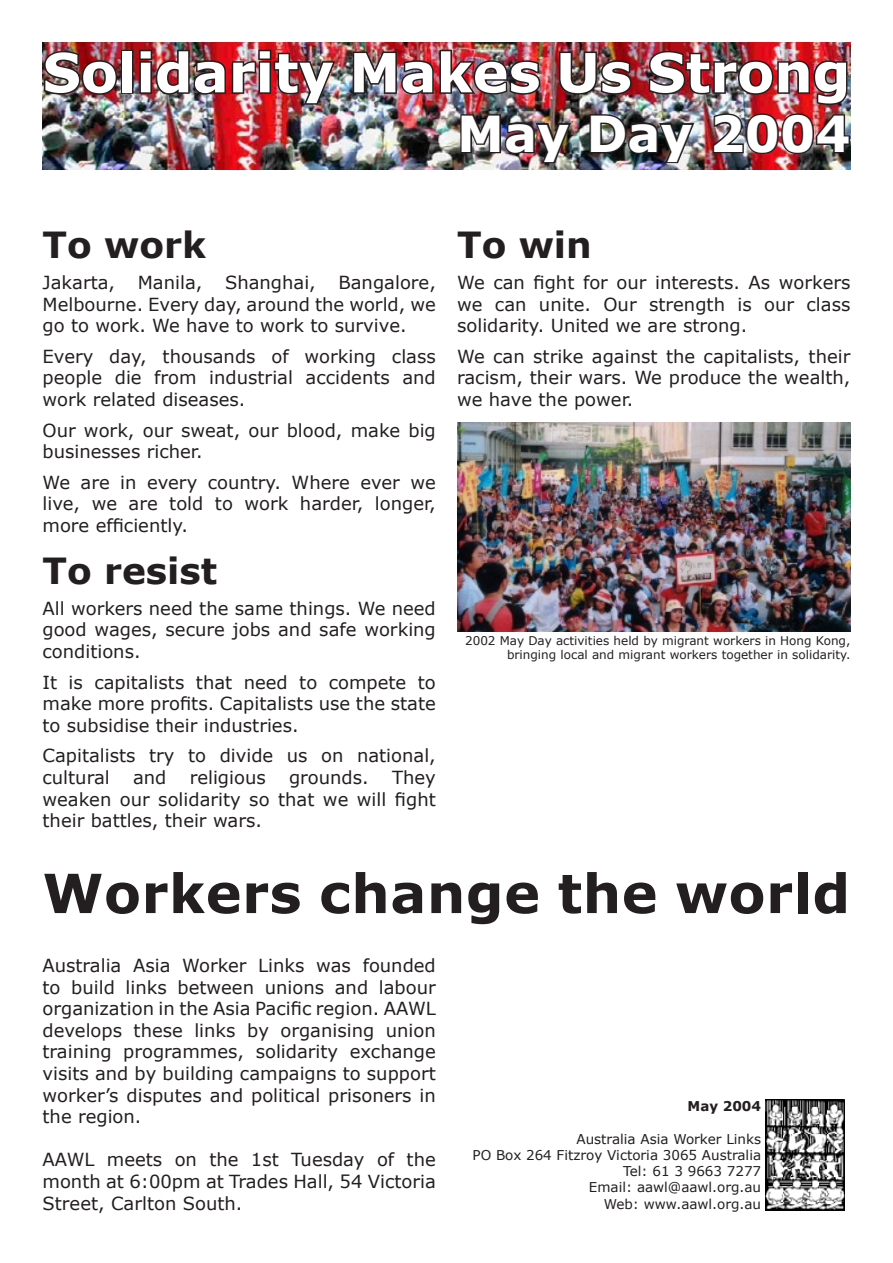
<style>
.page{position:relative;width:893px;height:1263px;background:#fff}
.page>*{position:absolute;margin:0;border:0;box-sizing:border-box;transform-origin:0 0}
.t1{font:700 54px "Verdana";color:#fff}
.t2{font:700 54px "Verdana";letter-spacing:.01em;color:#231f20}
.t3{font:700 49.5px "Verdana";color:#fff}
.t4{font:700 36px "Verdana";color:#231f20}
.t5{font:18px/21.6px "Verdana";color:#231f20;text-align:justify}
.t6{font:13.5px/16.2px "Verdana";color:#231f20;text-align:right}
.t7{font:700 13.5px "Verdana";color:#231f20}
.t8{font:12px/14.4px "Verdana";color:#231f20;text-align:right}
</style>
<div class="page">
<img style="left:43px;top:43px;width:807px;height:126px">
<img style="left:457px;top:423px;width:393px;height:208px">
<img style="left:765px;top:1100px;width:79px;height:110px">
<img style="left:42px;top:49px;width:77px;height:47px">
<div style="left:121px;top:50px;width:13px;height:44px;border:3px solid #231f20"></div>
<img style="left:138px;top:48px;width:199px;height:58px">
<img style="left:351px;top:48px;width:500px;height:117px">
<h1 class="t1" style="left:43px;top:38px;width:809px">Solidarity Makes Us Strong</h1>
<h2 class="t3" style="left:457px;top:102px;width:395px">May Day 2004</h2>
<h3 class="t4" style="left:43px;top:222px;width:165px">To work</h3>
<p class="t5" style="left:43px;top:271px;width:74px">Jakarta,</p>
<p class="t5" style="left:138px;top:271px;width:66px">Manila,</p>
<p class="t5" style="left:225px;top:271px;width:92px">Shanghai,</p>
<p class="t5" style="left:43px;top:271px;width:395px;text-indent:296px">Bangalore, Melbourne. Every day, around the world, we go to work. We have to work to survive.</p>
<p class="t5" style="left:43px;top:345px;width:395px">Every day, thousands of working class people die from industrial accidents and work related diseases.</p>
<p class="t5" style="left:43px;top:419px;width:395px">Our work, our sweat, our blood, make big businesses richer.</p>
<p class="t5" style="left:43px;top:471px;width:395px">We are in every country. Where ever we live, we are told to work harder, longer, more efficiently.</p>
<h3 class="t4" style="left:43px;top:548px;width:176px">To resist</h3>
<p class="t5" style="left:43px;top:597px;width:395px">All workers need the same things. We need good wages, secure jobs and safe working conditions.</p>
<p class="t5" style="left:43px;top:671px;width:395px">It is capitalists that need to compete to make more profits. Capitalists use the state to subsidise their industries.</p>
<p class="t5" style="left:43px;top:744px;width:395px">Capitalists try to divide us on national, cultural</p>
<p class="t5" style="left:43px;top:766px;width:395px;text-indent:349px">They weaken our solidarity so that we will fight their battles, their wars.</p>
<p class="t5" style="left:133px;top:766px;width:35px">and</p>
<p class="t5" style="left:190px;top:766px;width:78px">religious</p>
<p class="t5" style="left:289px;top:766px;width:81px">grounds.</p>
<h3 class="t4" style="left:457px;top:222px;width:136px">To win</h3>
<p class="t5" style="left:457px;top:271px;width:395px">We can fight for our interests. As workers we can unite. Our strength is our class solidarity. United we are strong.</p>
<p class="t5" style="left:457px;top:345px;width:395px">We can strike against the capitalists, their racism, their wars. We produce the wealth, we have the power.</p>
<p class="t8" style="left:465px;top:633px;width:387px">2002 May Day activities held by migrant workers in Hong Kong, bringing local and migrant workers together in solidarity.</p>
<h1 class="t2" style="left:43px;top:859px;width:809px">Workers change the world</h1>
<p class="t5" style="left:43px;top:954px;width:395px">Australia Asia Worker Links was founded to build links between unions and labour organization in the Asia Pacific region. AAWL develops these links by organising union training programmes, solidarity exchange visits and by building campaigns to support worker’s disputes and political prisoners in the region.</p>
<p class="t5" style="left:43px;top:1148px;width:395px">AAWL meets on the 1st Tuesday of the month at 6:00pm at Trades Hall, 54 Victoria Street, Carlton South.</p>
<p class="t7" style="left:687px;top:1098px;width:75px">May 2004</p>
<p class="t6" style="left:472px;top:1130px;width:290px">Australia Asia Worker Links<br>PO Box 264 Fitzroy Victoria 3065 Australia<br>Tel: 61 3 9663 7277<br>Email: aawl@aawl.org.au<br>Web: www.aawl.org.au</p>
</div>
